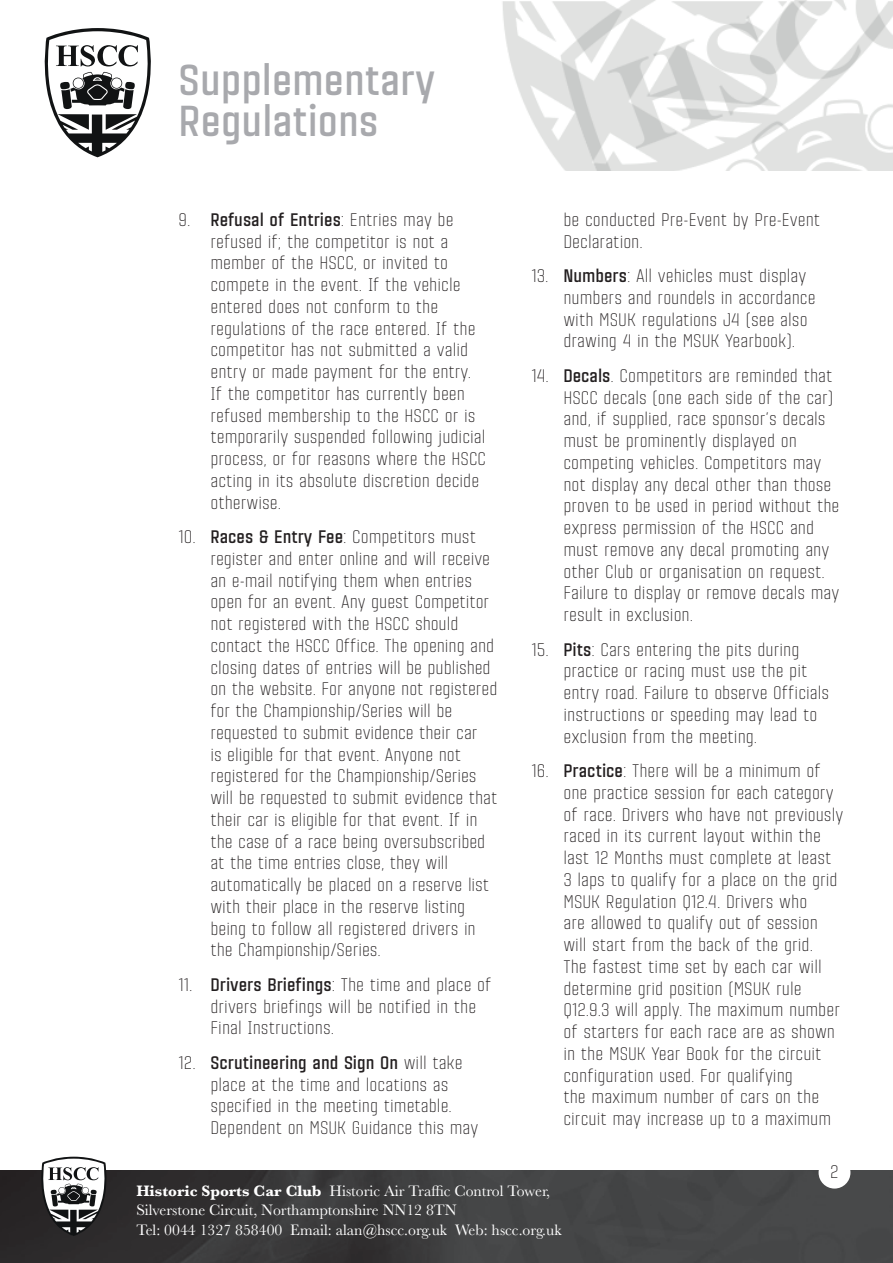
<style>
.page{position:relative;width:893px;height:1263px;background:#fff}
.page>*{position:absolute;margin:0;border:0;box-sizing:border-box;transform-origin:0 0}
.t1{font:700 42px/40.5px "Citadina";color:#a8a9ad}
.t2{font:300 17.7px/21.8px "Citadina";color:#231f20}
.t3{font:15.75px/19.4px "Baskerville";color:#fff}
.s1{font-weight:700}
</style>
<div class="page">
<img style="left:97px;top:0;width:796px;height:170px">
<svg style="left:44px;top:28px;width:109px;height:129px"></svg>
<img style="left:0;top:1170px;width:892px;height:93px">
<svg style="left:40px;top:1157px;width:68px;height:79px"></svg>
<div style="left:819px;top:1157px;width:31px;height:31px;background:#fff;border-radius:50%"></div>
<h1 class="t1" style="left:179px;top:58px;width:258px">Supplementary<br>Regulations</h1>
<p class="t2" style="left:210px;top:208px;width:277px;text-indent:-32px">9. <span class="s1">Refusal of Entries</span>: Entries may be refused if; the competitor is not a member of the HSCC, or invited to compete in the event. If the vehicle entered does not conform to the regulations of the race entered. If the competitor has not submitted a valid entry or made payment for the entry.<br>If the competitor has currently been refused membership to the HSCC or is temporarily suspended following judicial process, or for reasons where the HSCC acting in its absolute discretion decide otherwise.</p>
<p class="t2" style="left:210px;top:525px;width:289px;text-indent:-32px">10. <span class="s1">Races &amp; Entry Fee</span>: Competitors must register and enter online and will receive an e-mail notifying them when entries open for an event. Any guest Competitor not registered with the HSCC should contact the HSCC Office. The opening and closing dates of entries will be published on the website. For anyone not registered for the Championship/Series will be requested to submit evidence their car<br>is eligible for that event. Anyone not registered for the Championship/Series will be requested to submit evidence that their car is eligible for that event. If in the case of a race being oversubscribed at the time entries close, they will automatically be placed on a reserve list with their place in the reserve listing being to follow all registered drivers in the Championship/Series.</p>
<p class="t2" style="left:210px;top:973px;width:283px;text-indent:-32px">11. <span class="s1">Drivers Briefings</span>: The time and place of drivers briefings will be notified in the<br>Final Instructions.</p>
<p class="t2" style="left:210px;top:1051px;width:269px;text-indent:-32px">12. <span class="s1">Scrutineering and Sign On</span> will take place at the time and locations as specified in the meeting timetable.<br>Dependent on MSUK Guidance this may</p>
<p class="t2" style="left:563px;top:208px;width:258px">be conducted Pre-Event by Pre-Event<br>Declaration.</p>
<p class="t2" style="left:563px;top:264px;width:254px;text-indent:-32px">13. <span class="s1">Numbers</span>: All vehicles must display numbers and roundels in accordance with MSUK regulations J4 (see also drawing 4 in the MSUK Yearbook).</p>
<p class="t2" style="left:563px;top:364px;width:278px;text-indent:-32px">14. <span class="s1">Decals</span>. Competitors are reminded that HSCC decals (one each side of the car) and, if supplied, race sponsor’s decals must be prominently displayed on competing vehicles. Competitors may not display any decal other than those proven to be used in period without the express permission of the HSCC and must remove any decal promoting any other Club or organisation on request.<br>Failure to display or remove decals may result in exclusion.</p>
<p class="t2" style="left:563px;top:637px;width:267px;text-indent:-32px">15. <span class="s1">Pits</span>: Cars entering the pits during practice or racing must use the pit entry road. Failure to observe Officials instructions or speeding may lead to exclusion from the meeting.</p>
<p class="t2" style="left:563px;top:759px;width:281px;text-indent:-32px">16. <span class="s1">Practice</span>: There will be a minimum of one practice session for each category of race. Drivers who have not previously raced in its current layout within the last 12 Months must complete at least 3 laps to qualify for a place on the grid MSUK Regulation Q12.4. Drivers who<br>are allowed to qualify out of session will start from the back of the grid.<br>The fastest time set by each car will determine grid position (MSUK rule Q12.9.3 will apply. The maximum number of starters for each race are as shown in the MSUK Year Book for the circuit configuration used. For qualifying<br>the maximum number of cars on the circuit may increase up to a maximum</p>
<p class="t2" style="left:830px;top:1160px;width:10px">2</p>
<p class="t3" style="left:136px;top:1182px;width:427px"><span class="s1">Historic Sports Car Club</span> Historic Air Traffic Control Tower,<br>Silverstone Circuit, Northamptonshire NN12 8TN<br>Tel: 0044 1327 858400 Email: alan@hscc.org.uk Web: hscc.org.uk</p>
</div>
